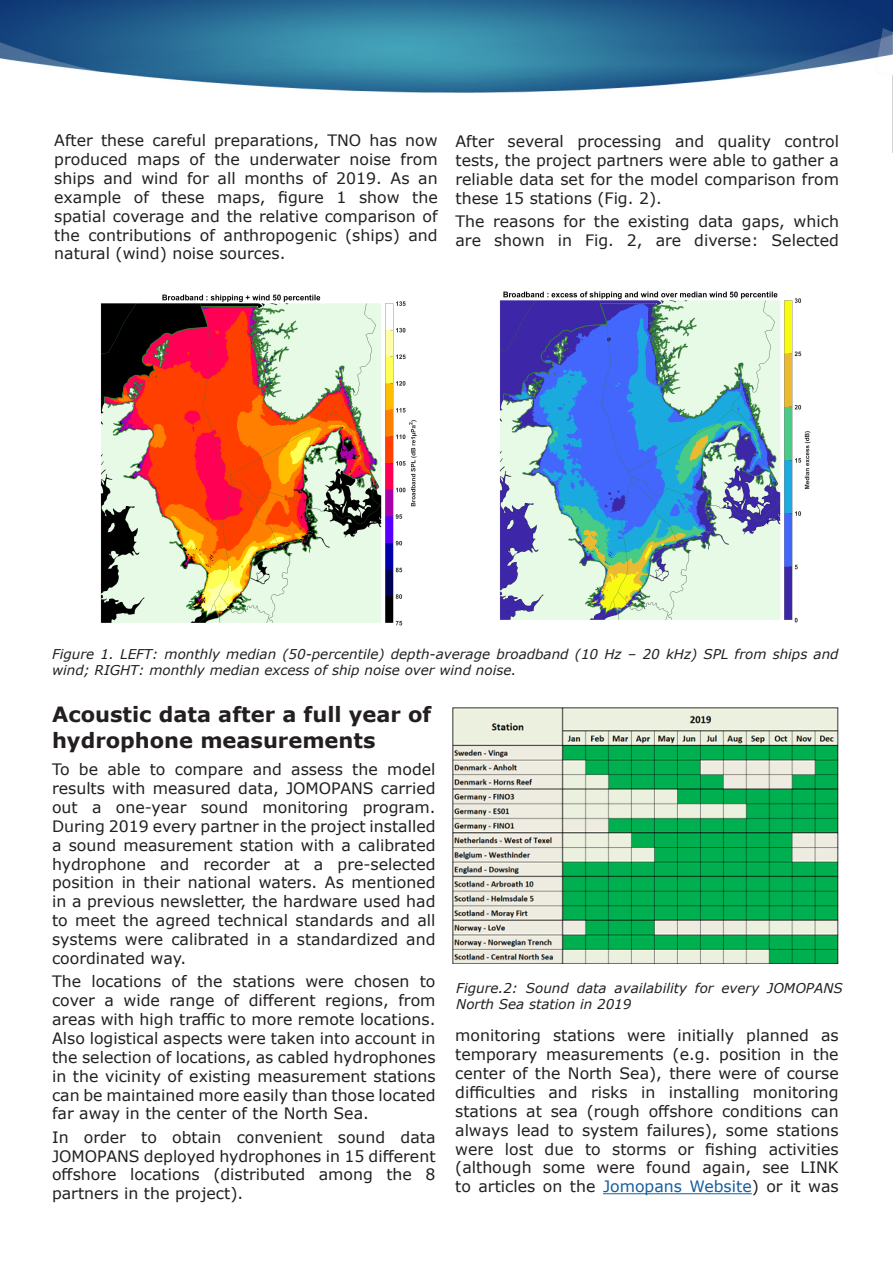
<style>
.page{position:relative;width:893px;height:1263px;background:#fff}
.page>*{position:absolute;margin:0;border:0;box-sizing:border-box;transform-origin:0 0}
.Sub-line{font:700 21px/25.2px "Verdana";color:#231f20}
.Text{font:15.75px/18.9px "Verdana";color:#231f20;text-align:justify}
.Figure_text{font:italic 13.5px/16.2px "Verdana";color:#231f20}
.s1{color:#175d9e}
</style>
<div class="page">
<img style="left:0;top:0;width:876px;height:93px">
<img style="left:876px;top:0;width:17px;height:153px">
<img style="left:452px;top:707px;width:386px;height:257px">
<hr style="left:603px;top:1193px;width:149px;height:1px;background:#175d9e">
<img style="left:100px;top:294px;width:317px;height:332px">
<img style="left:499px;top:291px;width:312px;height:332px">
<p class="Text" style="left:54px;top:131px;width:385px">After these careful preparations, TNO has now produced maps of the underwater noise from ships and wind for all months of 2019. As an example of these maps, figure 1 show the spatial coverage and the relative comparison of the contributions of anthropogenic (ships) and natural (wind) noise sources.</p>
<p class="Text" style="left:455px;top:132px;width:385px">After several processing and quality control tests, the project partners were able to gather a reliable data set for the model comparison from these 15 stations (Fig. 2).</p>
<p class="Text" style="left:455px;top:211px;width:385px">The reasons for the existing data gaps, which are shown in Fig. 2, are diverse: Selected</p>
<p class="Figure_text" style="left:52px;top:646px;width:788px">Figure 1. LEFT: monthly median (50-percentile) depth-average broadband (10 Hz – 20 kHz) SPL from ships and wind; RIGHT: monthly median excess of ship noise over wind noise.</p>
<p class="Sub-line" style="left:52px;top:702px;width:381px">Acoustic data after a full year of hydrophone measurements</p>
<p class="Text" style="left:52px;top:760px;width:385px">To be able to compare and assess the model results with measured data, JOMOPANS carried out a one-year sound monitoring program.<br>During 2019 every partner in the project installed a sound measurement station with a calibrated hydrophone and recorder at a pre-selected position in their national waters. As mentioned in a previous newsletter, the hardware used had to meet the agreed technical standards and all systems were calibrated in a standardized and coordinated way.</p>
<p class="Text" style="left:52px;top:972px;width:385px">The locations of the stations were chosen to cover a wide range of different regions, from areas with high traffic to more remote locations.<br>Also logistical aspects were taken into account in the selection of locations, as cabled hydrophones in the vicinity of existing measurement stations can be maintained more easily than those located far away in the center of the North Sea.</p>
<p class="Text" style="left:52px;top:1127px;width:385px">In order to obtain convenient sound data JOMOPANS deployed hydrophones in 15 different offshore locations (distributed among the 8 partners in the project).</p>
<p class="Figure_text" style="left:456px;top:979px;width:388px">Figure.2: Sound data availability for every JOMOPANS<br>North Sea station in 2019</p>
<p class="Text" style="left:455px;top:1026px;width:385px">monitoring stations were initially planned as temporary measurements (e.g. position in the center of the North Sea), there were of course difficulties and risks in installing monitoring stations at sea (rough offshore conditions can always lead to system failures), some stations were lost due to storms or fishing activities (although some were found again, see LINK to articles on the <span class="s1">Jomopans Website</span>) or it was</p>
</div>
